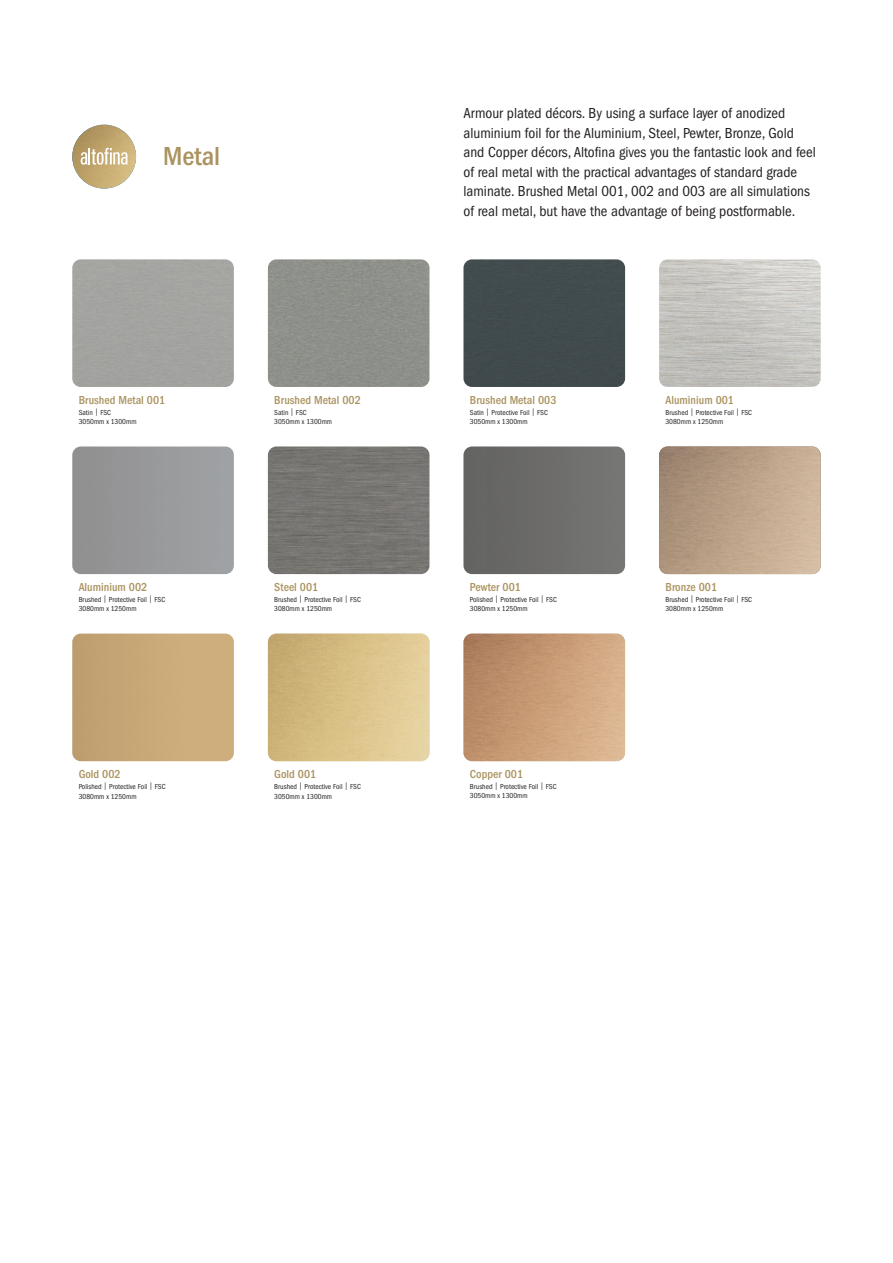
<style>
.page{position:relative;width:893px;height:1263px;background:#fff}
.page>*{position:absolute;margin:0;border:0;box-sizing:border-box;transform-origin:0 0}
.t1{font:500 condensed 27px "ITC Franklin Gothic Std";color:#ab9360}
.t2{font:condensed 15px/19.5px "ITC Franklin Gothic Std";color:#231f20}
.t3{font:500 condensed 12px "ITC Franklin Gothic Std";color:#ab9360}
.t4{font:condensed 7.5px "ITC Franklin Gothic Std";color:#231f20}
</style>
<div class="page">
<div style="left:72px;top:259px;width:162px;height:128px;background:#a3a4a1"></div>
<div style="left:463px;top:259px;width:162px;height:128px;background:#414b4e"></div>
<img style="left:659px;top:259px;width:162px;height:128px">
<img style="left:659px;top:446px;width:162px;height:128px">
<img style="left:268px;top:446px;width:161px;height:128px">
<img style="left:72px;top:446px;width:162px;height:128px">
<img style="left:463px;top:446px;width:162px;height:128px">
<img style="left:268px;top:634px;width:161px;height:127px">
<img style="left:72px;top:634px;width:162px;height:127px">
<img style="left:463px;top:634px;width:162px;height:127px">
<img style="left:72px;top:125px;width:64px;height:63px;border-radius:32px">
<svg style="left:81px;top:148px;width:47px;height:17px"></svg>
<p class="t1" style="left:163px;top:141px;width:59px">Metal</p>
<p class="t2" style="left:463px;top:104px;width:354px">Armour plated décors. By using a surface layer of anodized aluminium foil for the Aluminium, Steel, Pewter, Bronze, Gold and Copper décors, Altofina gives you the fantastic look and feel of real metal with the practical advantages of standard grade laminate. Brushed Metal 001, 002 and 003 are all simulations of real metal, but have the advantage of being postformable.</p>
<p class="t3" style="left:79px;top:393px;width:88px">Brushed Metal 001</p>
<p class="t4" style="left:79px;top:408px;width:34px">Satin | FSC</p>
<p class="t4" style="left:79px;top:418px;width:59px">3050mm x 1300mm</p>
<p class="t3" style="left:274px;top:393px;width:88px">Brushed Metal 002</p>
<p class="t4" style="left:274px;top:408px;width:34px">Satin | FSC</p>
<p class="t4" style="left:274px;top:418px;width:59px">3050mm x 1300mm</p>
<p class="t3" style="left:470px;top:393px;width:88px">Brushed Metal 003</p>
<p class="t4" style="left:470px;top:408px;width:80px">Satin | Protective Foil | FSC</p>
<p class="t4" style="left:470px;top:418px;width:59px">3050mm x 1300mm</p>
<p class="t3" style="left:665px;top:393px;width:70px">Aluminium 001</p>
<p class="t4" style="left:665px;top:408px;width:88px">Brushed | Protective Foil | FSC</p>
<p class="t4" style="left:665px;top:418px;width:59px">3080mm x 1250mm</p>
<p class="t3" style="left:79px;top:580px;width:70px">Aluminium 002</p>
<p class="t4" style="left:79px;top:595px;width:88px">Brushed | Protective Foil | FSC</p>
<p class="t4" style="left:79px;top:605px;width:59px">3080mm x 1250mm</p>
<p class="t3" style="left:274px;top:580px;width:46px">Steel 001</p>
<p class="t4" style="left:274px;top:595px;width:88px">Brushed | Protective Foil | FSC</p>
<p class="t4" style="left:274px;top:605px;width:59px">3080mm x 1250mm</p>
<p class="t3" style="left:470px;top:580px;width:53px">Pewter 001</p>
<p class="t4" style="left:470px;top:595px;width:88px">Polished | Protective Foil | FSC</p>
<p class="t4" style="left:470px;top:605px;width:59px">3080mm x 1250mm</p>
<p class="t3" style="left:665px;top:580px;width:53px">Bronze 001</p>
<p class="t4" style="left:665px;top:595px;width:88px">Brushed | Protective Foil | FSC</p>
<p class="t4" style="left:665px;top:605px;width:59px">3080mm x 1250mm</p>
<p class="t3" style="left:79px;top:767px;width:44px">Gold 002</p>
<p class="t4" style="left:79px;top:782px;width:88px">Polished | Protective Foil | FSC</p>
<p class="t4" style="left:79px;top:792px;width:59px">3080mm x 1250mm</p>
<p class="t3" style="left:274px;top:767px;width:44px">Gold 001</p>
<p class="t4" style="left:274px;top:782px;width:88px">Brushed | Protective Foil | FSC</p>
<p class="t4" style="left:274px;top:792px;width:59px">3050mm x 1300mm</p>
<p class="t3" style="left:470px;top:767px;width:55px">Copper 001</p>
<p class="t4" style="left:470px;top:782px;width:88px">Brushed | Protective Foil | FSC</p>
<p class="t4" style="left:470px;top:791px;width:59px">3050mm x 1300mm</p>
</div>
